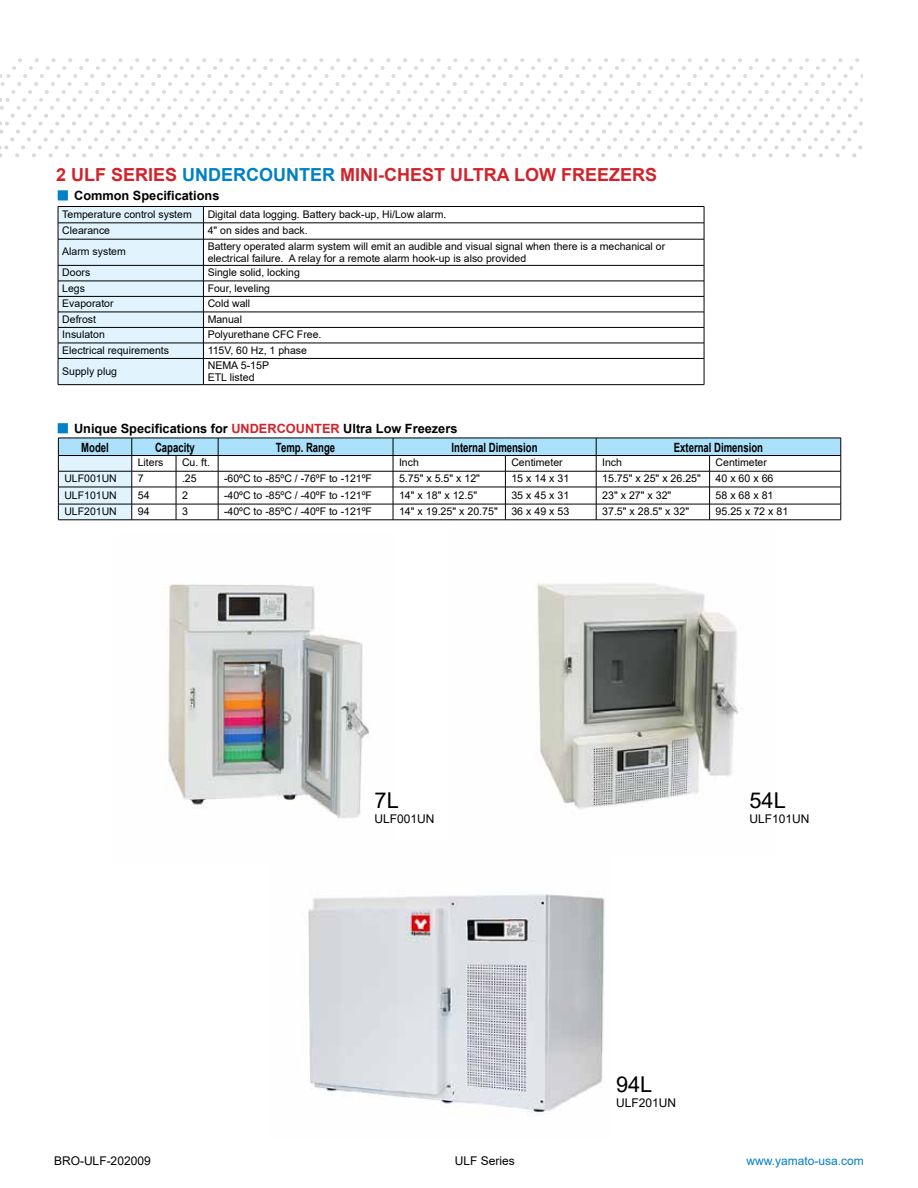
<style>
.page{position:relative;width:918px;height:1188px;background:#fff}
.page>*{position:absolute;margin:0;border:0;box-sizing:border-box;transform-origin:0 0}
.t1{font:21.75px "Arial";color:#000}
.t2{font:700 18px "Arial";color:#d2232a}
.t3{font:700 12.75px/18.8px "Arial";color:#000}
.t4{font:700 12.75px "Arial";color:#000;scale:.75 1}
.t5{font:12px "Arial";color:#000}
.t6{font:12px "Arial";color:#0080c6}
.t7{font:10.65px/12px "Arial";color:#000}
.t8{font:10.5px/12px "Arial";color:#000}
.s1{color:#0080c6}
.s2{color:#d2232a}
</style>
<div class="page">
<svg style="left:0;top:58px;width:863px;height:99px"></svg>
<svg style="left:58px;top:438px;width:784px;height:82px"></svg>
<hr style="left:58px;top:520px;width:74px;height:1px;background:#000">
<hr style="left:132px;top:520px;width:44px;height:1px;background:#000">
<hr style="left:176px;top:520px;width:42px;height:1px;background:#000">
<hr style="left:218px;top:520px;width:175px;height:1px;background:#000">
<hr style="left:393px;top:520px;width:112px;height:1px;background:#000">
<hr style="left:505px;top:520px;width:91px;height:1px;background:#000">
<hr style="left:596px;top:520px;width:114px;height:1px;background:#000">
<hr style="left:710px;top:520px;width:131px;height:1px;background:#000">
<div style="left:58px;top:423px;width:10px;height:10px;background:#0080c6;border:2px solid #0080c6"></div>
<div style="left:58px;top:190px;width:10px;height:10px;background:#0080c6;border:2px solid #0080c6"></div>
<hr style="left:203px;top:206px;width:501px;height:1px;background:#000">
<hr style="left:203px;top:223px;width:501px;height:1px;background:#000">
<hr style="left:203px;top:239px;width:501px;height:1px;background:#000">
<hr style="left:203px;top:265px;width:501px;height:1px;background:#000">
<hr style="left:203px;top:281px;width:501px;height:1px;background:#000">
<hr style="left:203px;top:296px;width:501px;height:1px;background:#000">
<hr style="left:203px;top:312px;width:501px;height:1px;background:#000">
<hr style="left:203px;top:327px;width:501px;height:1px;background:#000">
<hr style="left:203px;top:343px;width:501px;height:1px;background:#000">
<hr style="left:203px;top:358px;width:501px;height:1px;background:#000">
<svg style="left:58px;top:206px;width:146px;height:178px;background:#d2e4ec"></svg>
<svg style="left:704px;top:207px;width:1px;height:178px"></svg>
<hr style="left:58px;top:384px;width:145px;height:1px;background:#000">
<hr style="left:203px;top:384px;width:501px;height:1px;background:#000">
<img style="left:165px;top:584px;width:205px;height:234px">
<img style="left:536px;top:583px;width:205px;height:226px">
<img style="left:308px;top:894px;width:297px;height:222px">
<h2 class="t2" style="left:56px;top:162px;width:603px">2 ULF SERIES <span class="s1">UNDERCOUNTER</span> MINI-CHEST ULTRA LOW FREEZERS</h2>
<p class="t3" style="left:74px;top:186px;width:147px">Common Specifications</p>
<p class="t8" style="left:62px;top:208px;width:131px">Temperature control system</p>
<p class="t8" style="left:208px;top:208px;width:240px">Digital data logging. Battery back-up, Hi/Low alarm.</p>
<p class="t8" style="left:62px;top:224px;width:49px">Clearance</p>
<p class="t8" style="left:208px;top:224px;width:102px">4" on sides and back.</p>
<p class="t8" style="left:62px;top:246px;width:65px">Alarm system</p>
<p class="t8" style="left:208px;top:241px;width:459px">Battery operated alarm system will emit an audible and visual signal when there is a mechanical or electrical failure. A relay for a remote alarm hook-up is also provided</p>
<p class="t8" style="left:62px;top:266px;width:30px">Doors</p>
<p class="t8" style="left:208px;top:266px;width:94px">Single solid, locking</p>
<p class="t8" style="left:62px;top:282px;width:24px">Legs</p>
<p class="t8" style="left:208px;top:282px;width:64px">Four, leveling</p>
<p class="t8" style="left:62px;top:297px;width:53px">Evaporator</p>
<p class="t8" style="left:208px;top:297px;width:44px">Cold wall</p>
<p class="t8" style="left:62px;top:313px;width:35px">Defrost</p>
<p class="t8" style="left:208px;top:313px;width:36px">Manual</p>
<p class="t8" style="left:62px;top:328px;width:44px">Insulaton</p>
<p class="t8" style="left:208px;top:328px;width:115px">Polyurethane CFC Free.</p>
<p class="t8" style="left:62px;top:344px;width:108px">Electrical requirements</p>
<p class="t8" style="left:208px;top:344px;width:101px">115V, 60 Hz, 1 phase</p>
<p class="t8" style="left:62px;top:365px;width:56px">Supply plug</p>
<p class="t7" style="left:208px;top:359px;width:63px">NEMA 5-15P<br>ETL listed</p>
<p class="t3" style="left:81px;top:419px;width:378px;text-indent:-7px">Unique Specifications for <span class="s2">UNDERCOUNTER</span> Ultra Low Freezers<br>Model</p>
<p class="t4" style="left:155px;top:438px;width:55px">Capacity</p>
<p class="t4" style="left:276px;top:438px;width:81px">Temp. Range</p>
<p class="t4" style="left:452px;top:438px;width:116px">Internal Dimension</p>
<p class="t4" style="left:674px;top:438px;width:121px">External Dimension</p>
<p class="t8" style="left:138px;top:457px;width:27px">Liters</p>
<p class="t8" style="left:182px;top:457px;width:30px">Cu. ft.</p>
<p class="t8" style="left:399px;top:457px;width:21px">Inch</p>
<p class="t8" style="left:511px;top:457px;width:53px">Centimeter</p>
<p class="t8" style="left:602px;top:457px;width:21px">Inch</p>
<p class="t8" style="left:716px;top:457px;width:53px">Centimeter</p>
<p class="t8" style="left:64px;top:472px;width:54px">ULF001UN</p>
<p class="t7" style="left:138px;top:472px;width:7px">7</p>
<p class="t7" style="left:182px;top:472px;width:16px">.25</p>
<p class="t8" style="left:224px;top:472px;width:149px">-60ºC to -85ºC / -76ºF to -121ºF</p>
<p class="t7" style="left:399px;top:472px;width:83px">5.75" x 5.5" x 12"</p>
<p class="t7" style="left:511px;top:472px;width:59px">15 x 14 x 31</p>
<p class="t7" style="left:602px;top:472px;width:100px">15.75" x 25" x 26.25"</p>
<p class="t7" style="left:716px;top:472px;width:59px">40 x 60 x 66</p>
<p class="t8" style="left:64px;top:489px;width:54px">ULF101UN</p>
<p class="t7" style="left:138px;top:489px;width:13px">54</p>
<p class="t7" style="left:182px;top:489px;width:7px">2</p>
<p class="t8" style="left:224px;top:489px;width:149px">-40ºC to -85ºC / -40ºF to -121ºF</p>
<p class="t7" style="left:399px;top:489px;width:80px">14" x 18" x 12.5"</p>
<p class="t7" style="left:511px;top:489px;width:59px">35 x 45 x 31</p>
<p class="t7" style="left:602px;top:489px;width:71px">23" x 27" x 32"</p>
<p class="t7" style="left:716px;top:489px;width:59px">58 x 68 x 81</p>
<p class="t8" style="left:64px;top:505px;width:54px">ULF201UN</p>
<p class="t7" style="left:138px;top:505px;width:13px">94</p>
<p class="t7" style="left:182px;top:505px;width:7px">3</p>
<p class="t8" style="left:224px;top:505px;width:149px">-40ºC to -85ºC / -40ºF to -121ºF</p>
<p class="t7" style="left:399px;top:505px;width:100px">14" x 19.25" x 20.75"</p>
<p class="t7" style="left:511px;top:505px;width:59px">36 x 49 x 53</p>
<p class="t7" style="left:602px;top:505px;width:88px">37.5" x 28.5" x 32"</p>
<p class="t7" style="left:716px;top:505px;width:74px">95.25 x 72 x 81</p>
<h1 class="t1" style="left:375px;top:785px;width:26px">7L</h1>
<p class="t5" style="left:375px;top:811px;width:62px">ULF001UN</p>
<h1 class="t1" style="left:750px;top:785px;width:38px">54L</h1>
<p class="t5" style="left:750px;top:811px;width:62px">ULF101UN</p>
<h1 class="t1" style="left:616px;top:1070px;width:38px">94L</h1>
<p class="t5" style="left:616px;top:1095px;width:62px">ULF201UN</p>
<p class="t5" style="left:54px;top:1152px;width:98px">BRO-ULF-202009</p>
<p class="t5" style="left:455px;top:1152px;width:62px">ULF Series</p>
<p class="t6" style="left:747px;top:1152px;width:119px">www.yamato-usa.com</p>
</div>
